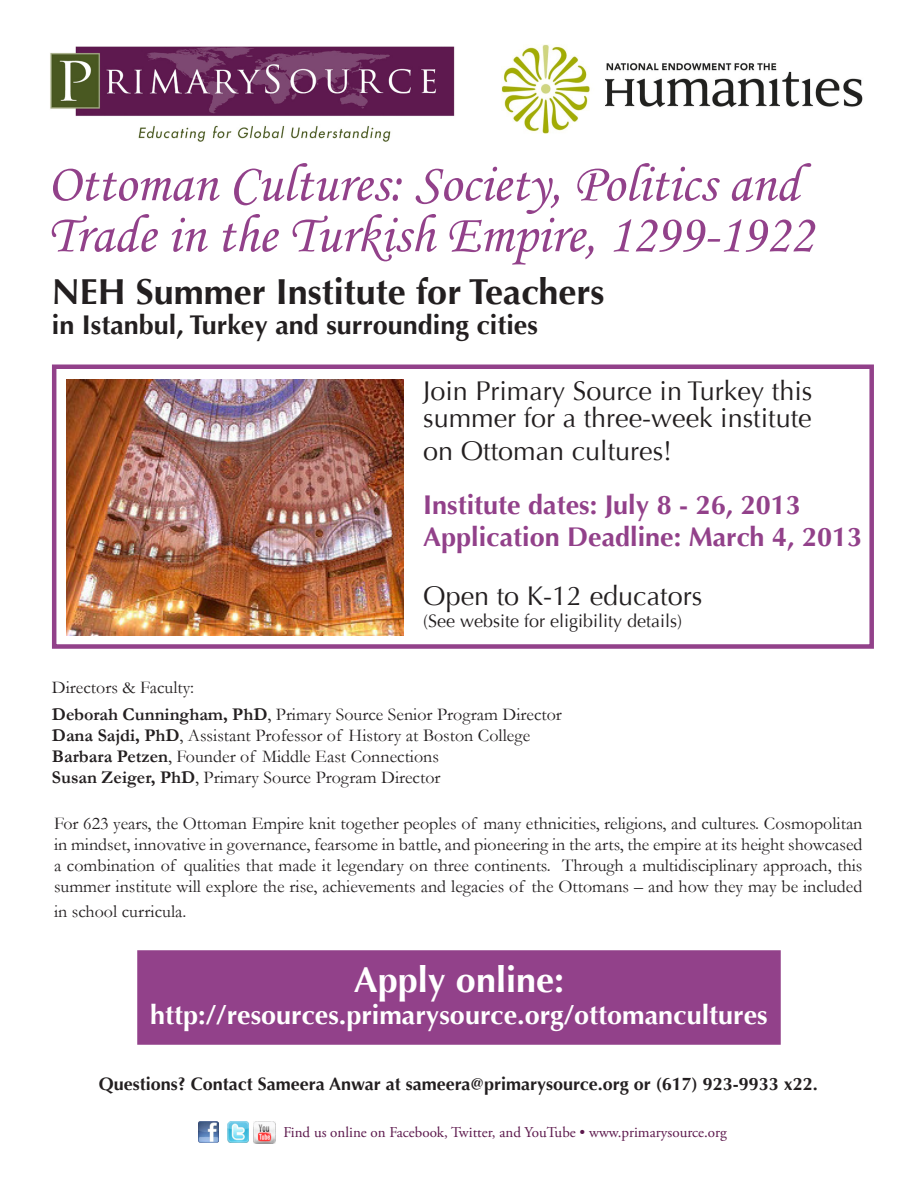
<style>
.page{position:relative;width:918px;height:1188px;background:#fff}
.page>*{position:absolute;margin:0;border:0;box-sizing:border-box;transform-origin:0 0}
.t1{font:54px/51px "Monotype Corsiva";color:#92418a}
.t2{font:700 36px "Optima";color:#231f20}
.t3{font:700 36px "Optima";color:#fff}
.t4{font:27px/27px "Optima";color:#231f20}
.t5{font:700 27px/32.4px "Optima";color:#92418a}
.t6{font:700 27px "Optima";color:#fff}
.t7{font:700 27px "Optima";color:#231f20}
.t8{font:18px/21px "Garamond";color:#231f20}
.t9{font:700 18px "Optima";color:#231f20}
.t10{font:18px "Optima";color:#231f20}
.t11{font:15px "Adobe Garamond Pro";color:#5c184c}
.s1{font-weight:700}
</style>
<div class="page">
<div style="left:137px;top:950px;width:644px;height:95px;background:#92418a;border:4px solid #92418a"></div>
<div style="left:52px;top:364px;width:822px;height:285px;border:4px solid #92418a"></div>
<img style="left:199px;top:1121px;width:20px;height:21px">
<img style="left:228px;top:1121px;width:20px;height:21px">
<img style="left:253px;top:1121px;width:22px;height:22px">
<img style="left:66px;top:380px;width:338px;height:255px">
<img style="left:50px;top:46px;width:405px;height:96px">
<img style="left:501px;top:44px;width:362px;height:90px">
<h1 class="t1" style="left:47px;top:158px;width:767px">Ottoman Cultures: Society, Politics and<br>Trade in the Turkish Empire, 1299-1922</h1>
<h2 class="t2" style="left:52px;top:271px;width:554px">NEH Summer Institute for Teachers</h2>
<h3 class="t7" style="left:52px;top:309px;width:488px">in Istanbul, Turkey and surrounding cities</h3>
<h3 class="t4" style="left:423px;top:378px;width:391px">Join Primary Source in Turkey this summer for a three-week institute</h3>
<h3 class="t4" style="left:423px;top:437px;width:251px">on Ottoman cultures!</h3>
<h3 class="t5" style="left:423px;top:489px;width:440px">Institute dates: July 8 - 26, 2013<br>Application Deadline: March 4, 2013</h3>
<h3 class="t4" style="left:423px;top:583px;width:281px">Open to K-12 educators</h3>
<p class="t10" style="left:423px;top:610px;width:261px">(See website for eligibility details)</p>
<p class="t8" style="left:52px;top:674px;width:512px;line-height:27px">Directors &amp; Faculty:<br><span class="s1">Deborah Cunningham, PhD</span>, Primary Source Senior Program Director</p>
<p class="t8" style="left:52px;top:725px;width:480px"><span class="s1">Dana Sajdi, PhD</span>, Assistant Professor of History at Boston College<br><span class="s1">Barbara Petzen</span>, Founder of Middle East Connections<br><span class="s1">Susan Zeiger, PhD</span>, Primary Source Program Director</p>
<p class="t8" style="left:54px;top:812px;width:810px;text-align:justify">For 623 years, the Ottoman Empire knit together peoples of many ethnicities, religions, and cultures. Cosmopolitan in mindset, innovative in governance, fearsome in battle, and pioneering in the arts, the empire at its height showcased a combination of qualities that made it legendary on three continents. Through a multidisciplinary approach, this summer institute will explore the rise, achievements and legacies of the Ottomans – and how they may be included</p>
<p class="t8" style="left:54px;top:901px;width:134px">in school curricula.</p>
<h2 class="t3" style="left:354px;top:959px;width:212px">Apply online:</h2>
<h3 class="t6" style="left:150px;top:1000px;width:619px">http://resources.primarysource.org/ottomancultures</h3>
<p class="t9" style="left:99px;top:1073px;width:721px">Questions? Contact Sameera Anwar at sameera@primarysource.org or (617) 923-9933 x22.</p>
<p class="t11" style="left:283px;top:1123px;width:445px">Find us online on Facebook, Twitter, and YouTube • www.primarysource.org</p>
</div>
